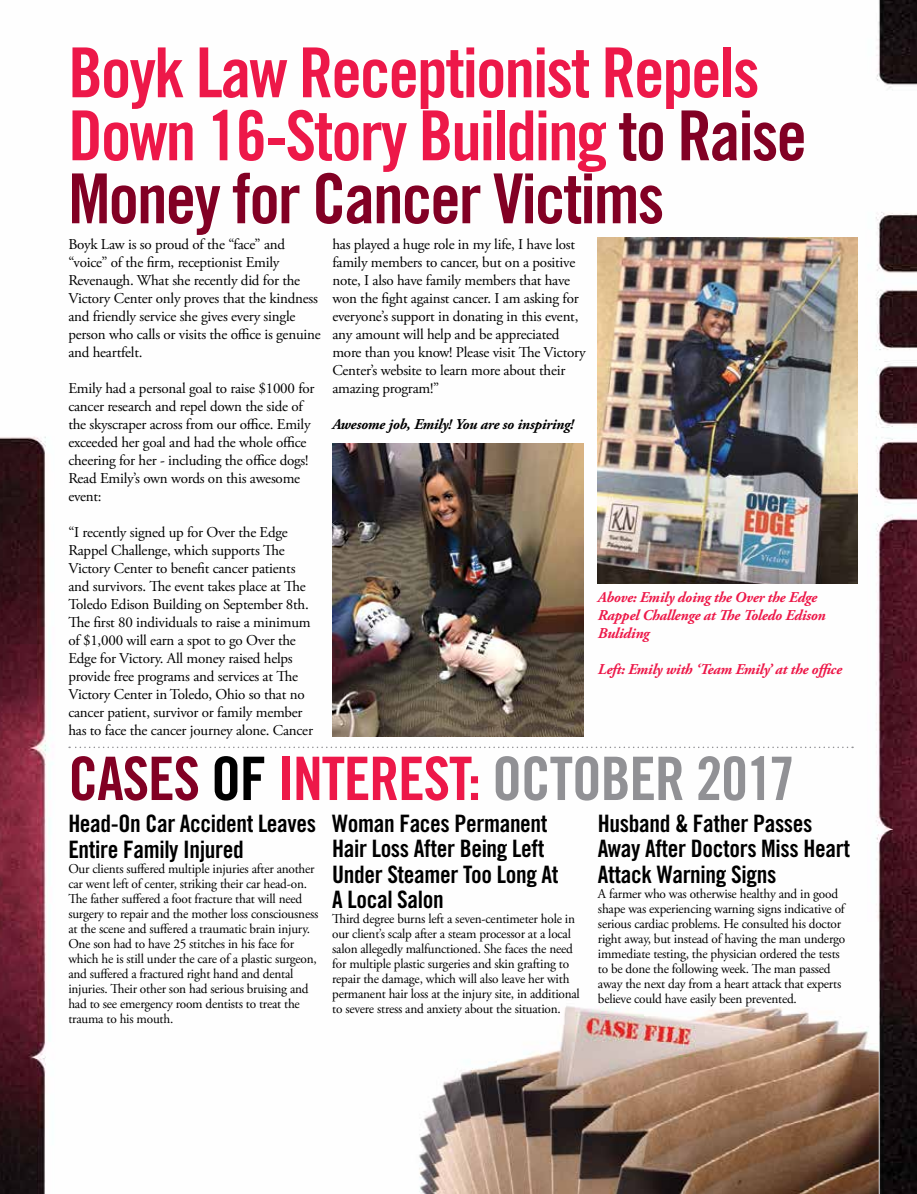
<style>
.page{position:relative;width:917px;height:1194px;background:#fff}
.page>*{position:absolute;margin:0;border:0;box-sizing:border-box;transform-origin:0 0}
.t1{font:69px/63px "Trade Gothic Bold Cond Twenty";letter-spacing:-.03em;color:#ed1849}
.t2{font:60px "Trade Gothic Bold Cond Twenty";letter-spacing:-.02em;color:#919195}
.t3{font:24px/25.5px "Trade Gothic Bold Cond Twenty";letter-spacing:-.015em;color:#000}
.t4{font:15px/18px "Adobe Garamond Pro";letter-spacing:-.015em;color:#000}
.t5{font:italic 700 15px/18px "Adobe Garamond Pro";letter-spacing:-.015em;color:#ed1849}
.t6{font:italic 700 15px "Adobe Garamond Pro";letter-spacing:-.015em;color:#000}
.t7{font:13.5px/15px "Adobe Garamond Pro";letter-spacing:-.015em;color:#000}
.s1{color:#820024}
.s2{color:#000}
.s3{color:#ed1849}
</style>
<div class="page">
<img style="left:0;top:0;width:917px;height:1194px">
<img style="left:368px;top:922px;width:511px;height:272px">
<svg style="left:69px;top:747px;width:784px;height:1px"></svg>
<img style="left:598px;top:238px;width:259px;height:345px">
<img style="left:332px;top:444px;width:252px;height:293px">
<h1 class="t1" style="left:68px;top:41px;width:740px">Boyk Law Receptionist Repels<br>Down 16-Story Building <span class="s1">to Raise<br>Money for Cancer Victims</span></h1>
<p class="t4" style="left:68px;top:236px;width:254px">Boyk Law is so proud of the “face” and “voice” of the firm, receptionist Emily Revenaugh. What she recently did for the Victory Center only proves that the kindness and friendly service she gives every single person who calls or visits the office is genuine and heartfelt.</p>
<p class="t4" style="left:68px;top:380px;width:248px">Emily had a personal goal to raise $1000 for cancer research and repel down the side of the skyscraper across from our office. Emily exceeded her goal and had the whole office cheering for her - including the office dogs!<br>Read Emily’s own words on this awesome event:</p>
<p class="t4" style="left:68px;top:524px;width:246px">“I recently signed up for Over the Edge Rappel Challenge, which supports The Victory Center to benefit cancer patients and survivors. The event takes place at The Toledo Edison Building on September 8th.<br>The first 80 individuals to raise a minimum of $1,000 will earn a spot to go Over the Edge for Victory. All money raised helps provide free programs and services at The Victory Center in Toledo, Ohio so that no cancer patient, survivor or family member has to face the cancer journey alone. Cancer</p>
<p class="t4" style="left:332px;top:236px;width:255px">has played a huge role in my life, I have lost family members to cancer, but on a positive note, I also have family members that have won the fight against cancer. I am asking for everyone’s support in donating in this event, any amount will help and be appreciated more than you know! Please visit The Victory Center’s website to learn more about their amazing program!”</p>
<p class="t6" style="left:332px;top:415px;width:243px">Awesome job, Emily! You are so inspiring!</p>
<p class="t5" style="left:598px;top:588px;width:229px">Above: Emily doing the Over the Edge<br>Rappel Challenge at The Toledo Edison<br>Buliding</p>
<p class="t5" style="left:598px;top:660px;width:246px">Left: Emily with ‘Team Emily’ at the office</p>
<h2 class="t2" style="left:68px;top:742px;width:728px"><span class="s1">CASES</span> <span class="s2">OF</span> <span class="s3">INTEREST:</span> OCTOBER 2017</h2>
<h3 class="t3" style="left:68px;top:811px;width:249px">Head-On Car Accident Leaves<br>Entire Family Injured</h3>
<p class="t7" style="left:68px;top:862px;width:251px">Our clients suffered multiple injuries after another car went left of center, striking their car head-on.<br>The father suffered a foot fracture that will need surgery to repair and the mother loss consciousness at the scene and suffered a traumatic brain injury.<br>One son had to have 25 stitches in his face for which he is still under the care of a plastic surgeon, and suffered a fractured right hand and dental injuries. Their other son had serious bruising and had to see emergency room dentists to treat the trauma to his mouth.</p>
<h3 class="t3" style="left:332px;top:810px;width:228px">Woman Faces Permanent<br>Hair Loss After Being Left<br>Under Steamer Too Long At<br>A Local Salon</h3>
<p class="t7" style="left:332px;top:912px;width:249px">Third degree burns left a seven-centimeter hole in our client’s scalp after a steam processor at a local salon allegedly malfunctioned. She faces the need for multiple plastic surgeries and skin grafting to repair the damage, which will also leave her with permanent hair loss at the injury site, in additional to severe stress and anxiety about the situation.</p>
<h3 class="t3" style="left:598px;top:810px;width:254px">Husband &amp; Father Passes<br>Away After Doctors Miss Heart<br>Attack Warning Signs</h3>
<p class="t7" style="left:598px;top:887px;width:249px">A farmer who was otherwise healthy and in good shape was experiencing warning signs indicative of serious cardiac problems. He consulted his doctor right away, but instead of having the man undergo immediate testing, the physician ordered the tests to be done the following week. The man passed away the next day from a heart attack that experts believe could have easily been prevented.</p>
</div>
